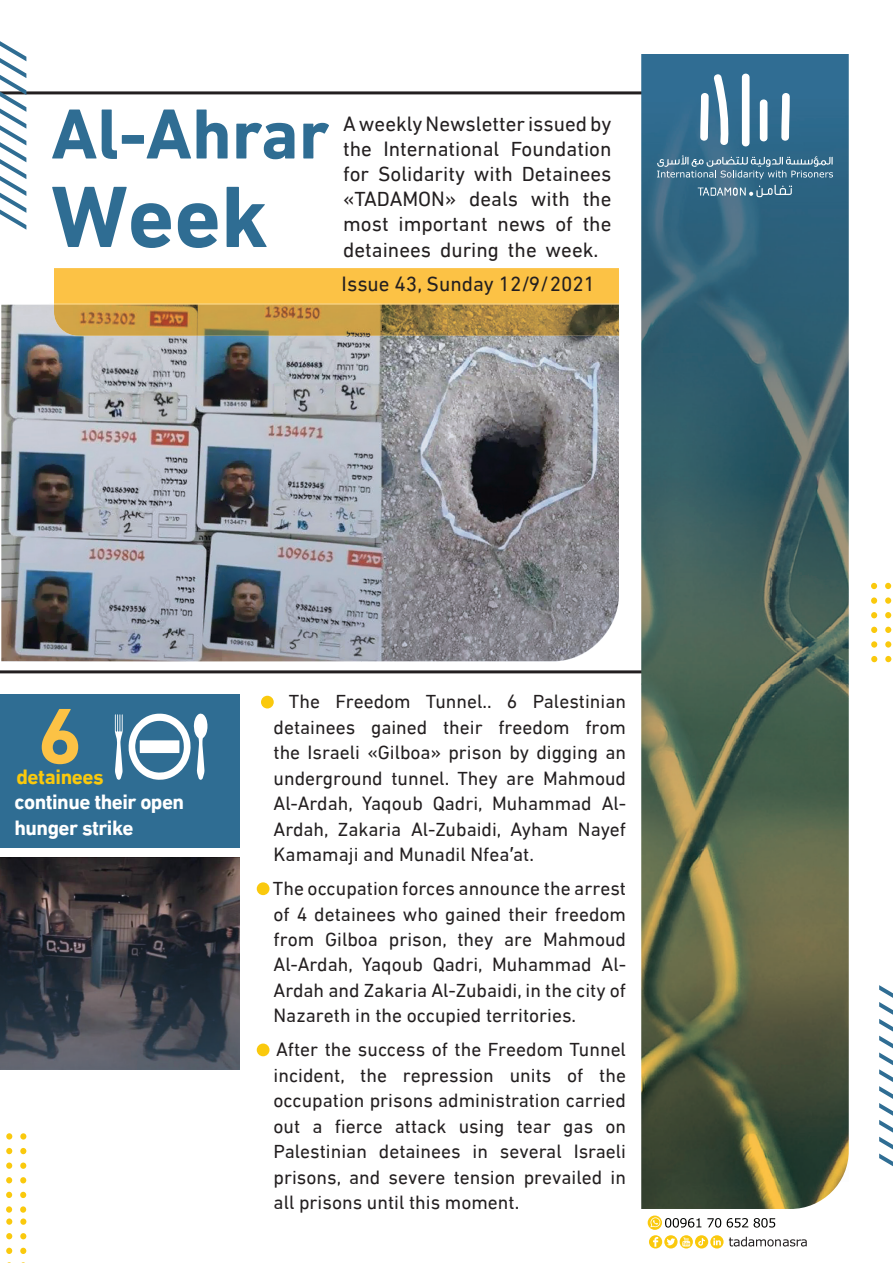
<style>
.page{position:relative;width:893px;height:1263px;background:#fff}
.page>*{position:absolute;margin:0;border:0;box-sizing:border-box;transform-origin:0 0}
.t1{font:700 88.5px "DIN Next LTW23";color:#2f6d93}
.t2{font:700 79.95px "DIN Next LTW23";color:#fcc245}
.t3{font:700 72px "DIN Next LTW23";color:#2f6d93}
.t4{font:21px/25.2px "DIN Next LTW23";color:#231f20;text-align:right}
.t5{font:700 21px/25.5px "DIN Next LTW23";letter-spacing:-.025em;color:#fff}
.t6{font:700 21px "DIN Next LTW23";letter-spacing:-.02em;color:#fac90d}
.t7{font:19.5px/25.5px "DIN Next LTW23";color:#231f20}
.s1{font-family:"Arial"}
</style>
<div class="page">
<svg style="left:0;top:91px;width:641px;height:582px"></svg>
<img style="left:1px;top:305px;width:360px;height:356px">
<img style="left:361px;top:336px;width:258px;height:325px">
<svg style="left:54px;top:268px;width:565px;height:37px;background:#fbc247"></svg>
<img style="left:54px;top:305px;width:565px;height:31px">
<div style="left:261px;top:696px;width:13px;height:12px;background:#fac90d;border-radius:50%"></div>
<div style="left:257px;top:882px;width:12px;height:13px;background:#fac90d;border-radius:50%"></div>
<div style="left:257px;top:1043px;width:12px;height:13px;background:#fac90d;border-radius:50%"></div>
<svg style="left:0;top:41px;width:26px;height:189px"></svg>
<svg style="left:885px;top:583px;width:6px;height:6px"></svg>
<div style="left:885px;top:597px;width:6px;height:7px;background:#fac90d;border-radius:50%"></div>
<svg style="left:885px;top:612px;width:6px;height:6px"></svg>
<svg style="left:885px;top:627px;width:6px;height:6px"></svg>
<div style="left:885px;top:641px;width:6px;height:7px;background:#fac90d;border-radius:50%"></div>
<svg style="left:885px;top:656px;width:6px;height:6px"></svg>
<svg style="left:871px;top:583px;width:6px;height:6px"></svg>
<div style="left:871px;top:597px;width:6px;height:7px;background:#fac90d;border-radius:50%"></div>
<svg style="left:871px;top:612px;width:6px;height:6px"></svg>
<svg style="left:871px;top:627px;width:6px;height:6px"></svg>
<div style="left:871px;top:641px;width:6px;height:7px;background:#fac90d;border-radius:50%"></div>
<svg style="left:871px;top:656px;width:6px;height:6px"></svg>
<svg style="left:879px;top:985px;width:14px;height:182px"></svg>
<img style="left:641px;top:54px;width:208px;height:1155px">
<svg style="left:742px;top:74px;width:7px;height:72px"></svg>
<svg style="left:760px;top:99px;width:7px;height:42px"></svg>
<svg style="left:781px;top:93px;width:9px;height:48px"></svg>
<svg style="left:700px;top:74px;width:29px;height:71px"></svg>
<svg style="left:698px;top:185px;width:94px;height:12px"></svg>
<svg style="left:657px;top:155px;width:176px;height:24px;background:#58849d"></svg>
<svg style="left:707px;top:1218px;width:14px;height:9px"></svg>
<svg style="left:727px;top:1218px;width:21px;height:9px"></svg>
<svg style="left:754px;top:1218px;width:21px;height:9px"></svg>
<svg style="left:648px;top:1215px;width:14px;height:15px"></svg>
<svg style="left:650px;top:1217px;width:51px;height:10px"></svg>
<svg style="left:649px;top:1235px;width:158px;height:13px"></svg>
<div style="left:6px;top:1218px;width:6px;height:7px;background:#fac90d;border-radius:50%"></div>
<svg style="left:6px;top:1233px;width:6px;height:6px"></svg>
<svg style="left:6px;top:1248px;width:6px;height:6px"></svg>
<div style="left:20px;top:1218px;width:6px;height:7px;background:#fac90d;border-radius:50%"></div>
<svg style="left:20px;top:1233px;width:6px;height:6px"></svg>
<svg style="left:20px;top:1248px;width:6px;height:6px"></svg>
<svg style="left:6px;top:1133px;width:6px;height:6px"></svg>
<svg style="left:6px;top:1148px;width:6px;height:6px"></svg>
<div style="left:6px;top:1162px;width:6px;height:7px;background:#fac90d;border-radius:50%"></div>
<svg style="left:6px;top:1177px;width:6px;height:6px"></svg>
<svg style="left:6px;top:1192px;width:6px;height:6px"></svg>
<div style="left:6px;top:1206px;width:6px;height:7px;background:#fac90d;border-radius:50%"></div>
<svg style="left:20px;top:1133px;width:6px;height:6px"></svg>
<svg style="left:20px;top:1148px;width:6px;height:6px"></svg>
<div style="left:20px;top:1162px;width:6px;height:7px;background:#fac90d;border-radius:50%"></div>
<svg style="left:20px;top:1177px;width:6px;height:6px"></svg>
<svg style="left:20px;top:1192px;width:6px;height:6px"></svg>
<div style="left:20px;top:1206px;width:6px;height:7px;background:#fac90d;border-radius:50%"></div>
<div style="left:0;top:694px;width:240px;height:153px;background:#2f6d93"></div>
<svg style="left:115px;top:713px;width:92px;height:67px"></svg>
<svg style="left:0;top:857px;width:239px;height:1px"></svg>
<img style="left:0;top:858px;width:239px;height:211px">
<h3 class="t3" style="left:51px;top:92px;width:280px">Al-Ahrar</h3>
<h1 class="t1" style="left:51px;top:165px;width:218px">Week</h1>
<p class="t4" style="left:343px;top:111px;width:270px">AweeklyNewsletterissuedby<br>Foundation</p>
<p class="t4" style="left:343px;top:136px;width:30px">the</p>
<p class="t4" style="left:343px;top:161px;width:270px">for Solidarity with Detainees</p>
<p class="t4" style="left:583px;top:186px;width:30px">the</p>
<p class="t4" style="left:383px;top:136px;width:117px">International</p>
<p class="t4" style="left:343px;top:186px;width:115px">«TADAMON»</p>
<p class="t4" style="left:469px;top:186px;width:51px">deals</p>
<p class="t4" style="left:531px;top:186px;width:40px">with</p>
<p class="t4" style="left:398px;top:212px;width:91px">important</p>
<p class="t4" style="left:555px;top:212px;width:19px">of</p>
<p class="t4" style="left:583px;top:212px;width:30px">the</p>
<p class="t4" style="left:343px;top:212px;width:257px;text-align:left">most<br>detainees during the week.</p>
<p class="t4" style="left:342px;top:271px;width:255px">Issue 43, Sunday 12/9/2021</p>
<p class="t4" style="left:498px;top:212px;width:49px">news</p>
<h2 class="t2" style="left:38px;top:689px;width:46px">6</h2>
<p class="t5" style="left:15px;top:789px;width:171px">continue their open hunger strike</p>
<p class="t6" style="left:17px;top:764px;width:89px">detainees</p>
<p class="t7" style="left:289px;top:689px;width:33px">The</p>
<p class="t7" style="left:335px;top:689px;width:77px">Freedom</p>
<p class="t7" style="left:426px;top:689px;width:67px">Tunnel..</p>
<p class="t7" style="left:507px;top:689px;width:12px">6</p>
<p class="t7" style="left:533px;top:689px;width:95px">Palestinian</p>
<p class="t7" style="left:274px;top:714px;width:354px">detainees<br>the Israeli «Gilboa» prison by digging an underground tunnel. They are Mahmoud</p>
<p class="t7" style="left:578px;top:816px;width:50px">Nayef</p>
<p class="t7" style="left:371px;top:714px;width:58px">gained</p>
<p class="t7" style="left:443px;top:714px;width:41px">their</p>
<p class="t7" style="left:498px;top:714px;width:73px">freedom</p>
<p class="t7" style="left:585px;top:714px;width:42px">from</p>
<p class="t7" style="left:433px;top:791px;width:51px">Qadri,</p>
<p class="t7" style="left:274px;top:791px;width:81px">Al-Ardah,</p>
<p class="t7" style="left:273px;top:837px;width:355px;line-height:33.9px">Kamamaji and Munadil Nfea<span class="s1">′</span>at.<br>The occupation forces announce the arrest</p>
<p class="t7" style="left:274px;top:901px;width:354px;text-align:right">of 4 detainees who gained their freedom<br>Mahmoud</p>
<p class="t7" style="left:362px;top:791px;width:62px">Yaqoub</p>
<p class="t7" style="left:492px;top:791px;width:101px">Muhammad</p>
<p class="t7" style="left:602px;top:791px;width:26px">Al-</p>
<p class="t7" style="left:274px;top:816px;width:57px">Ardah,</p>
<p class="t7" style="left:338px;top:816px;width:65px">Zakaria</p>
<p class="t7" style="left:411px;top:816px;width:92px">Al-Zubaidi,</p>
<p class="t7" style="left:511px;top:816px;width:59px">Ayham</p>
<p class="t7" style="left:325px;top:926px;width:54px">Gilboa</p>
<p class="t7" style="left:274px;top:926px;width:42px">from</p>
<p class="t7" style="left:274px;top:977px;width:354px">Ardah and Zakaria Al-Zubaidi in, the city of</p>
<p class="t7" style="left:389px;top:926px;width:60px">prison,</p>
<p class="t7" style="left:457px;top:926px;width:37px">they</p>
<p class="t7" style="left:504px;top:926px;width:30px">are</p>
<p class="t7" style="left:433px;top:952px;width:51px">Qadri,</p>
<p class="t7" style="left:274px;top:952px;width:81px">Al-Ardah,</p>
<p class="t7" style="left:274px;top:999px;width:354px;line-height:33.9px">Nazareth in the occupied territories.<br>After the success of the Freedom Tunnel</p>
<p class="t7" style="left:599px;top:1062px;width:28px">the</p>
<p class="t7" style="left:362px;top:952px;width:62px">Yaqoub</p>
<p class="t7" style="left:492px;top:952px;width:101px">Muhammad</p>
<p class="t7" style="left:602px;top:952px;width:26px">Al-</p>
<p class="t7" style="left:274px;top:1062px;width:73px">incident,</p>
<p class="t7" style="left:274px;top:1088px;width:354px">occupation prisons administration carried</p>
<p class="t7" style="left:605px;top:1113px;width:22px">on</p>
<p class="t7" style="left:360px;top:1062px;width:28px">the</p>
<p class="t7" style="left:403px;top:1062px;width:93px">repression</p>
<p class="t7" style="left:510px;top:1062px;width:43px">units</p>
<p class="t7" style="left:567px;top:1062px;width:18px">of</p>
<p class="t7" style="left:335px;top:1113px;width:49px">fierce</p>
<p class="t7" style="left:395px;top:1113px;width:53px">attack</p>
<p class="t7" style="left:459px;top:1113px;width:47px">using</p>
<p class="t7" style="left:274px;top:1113px;width:28px">out</p>
<p class="t7" style="left:517px;top:1113px;width:36px">tear</p>
<p class="t7" style="left:312px;top:1113px;width:12px">a</p>
<p class="t7" style="left:563px;top:1113px;width:31px">gas</p>
<p class="t7" style="left:274px;top:1138px;width:354px">Palestinian<br>prisons, and severe tension prevailed in all prisons until this moment.</p>
<p class="t7" style="left:379px;top:1138px;width:83px">detainees</p>
<p class="t7" style="left:473px;top:1138px;width:17px">in</p>
<p class="t7" style="left:500px;top:1138px;width:63px">several</p>
<p class="t7" style="left:574px;top:1138px;width:54px">Israeli</p>
</div>
